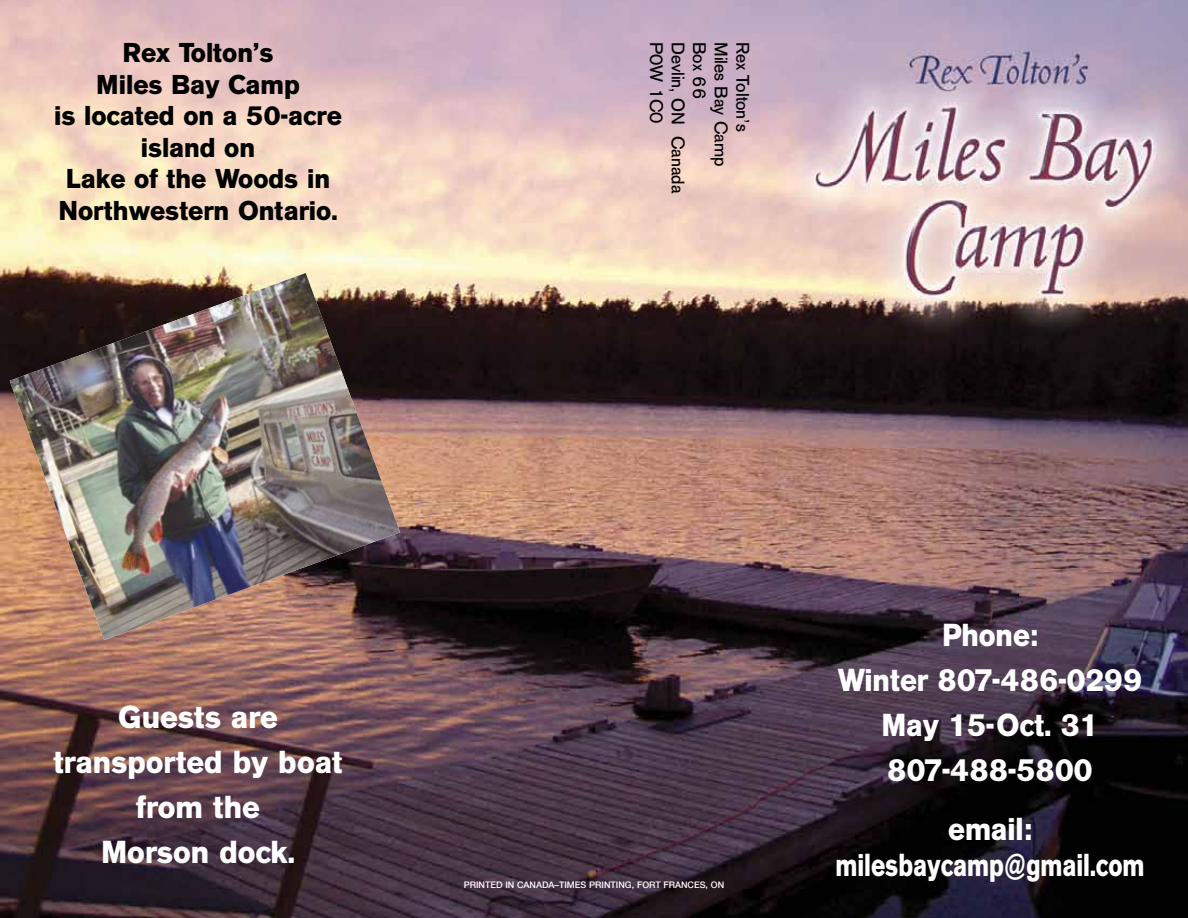
<style>
.page{position:relative;width:1188px;height:918px;background:#fff}
.page>*{position:absolute;margin:0;border:0;box-sizing:border-box;transform-origin:0 0}
.t1{font:700 31.5px/45px "AG Old Face";color:#fff;text-align:center;scale:.95 1}
.t2{font:700 31.5px/45px "AG Old Face";color:#fff;text-align:center}
.t3{font:700 27px/31.5px "AG Old Face";color:#000;text-align:center}
.t4{font:18px "AG Old Face";color:#000}
.t5{font:500 9px "Helvetica Neue";color:#fff}
</style>
<div class="page">
<img style="left:0;top:0;width:1188px;height:918px">
<img style="left:10px;top:273px;width:390px;height:367px">
<p class="t3" style="left:54px;top:37px;width:289px">Rex Tolton’s<br>Miles Bay Camp<br>is located on a 50-acre island on<br>Lake of the Woods in<br>Northwestern Ontario.</p>
<p class="t4" style="left:667px;top:42px;width:83px;rotate:90deg">P0W 1C0</p>
<p class="t4" style="left:688px;top:42px;width:153px;rotate:90deg">Devlin, ON Canada</p>
<p class="t4" style="left:710px;top:42px;width:59px;rotate:90deg">Box 66</p>
<p class="t4" style="left:732px;top:42px;width:126px;rotate:90deg">Miles Bay Camp</p>
<p class="t4" style="left:753px;top:42px;width:91px;rotate:90deg">Rex Tolton’s</p>
<p class="t2" style="left:53px;top:695px;width:291px">Guests are transported by boat from the<br>Morson dock.</p>
<p class="t5" style="left:464px;top:877px;width:262px">PRINTED IN CANADA–TIMES PRINTING, FORT FRANCES, ON</p>
<p class="t1" style="left:838px;top:613px;width:322px">Phone:<br>Winter 807-486-0299<br>May 15-Oct. 31<br>807-488-5800</p>
<p class="t1" style="left:835px;top:811px;width:327px;line-height:36px">email: milesbaycamp@gmail.com</p>
</div>
